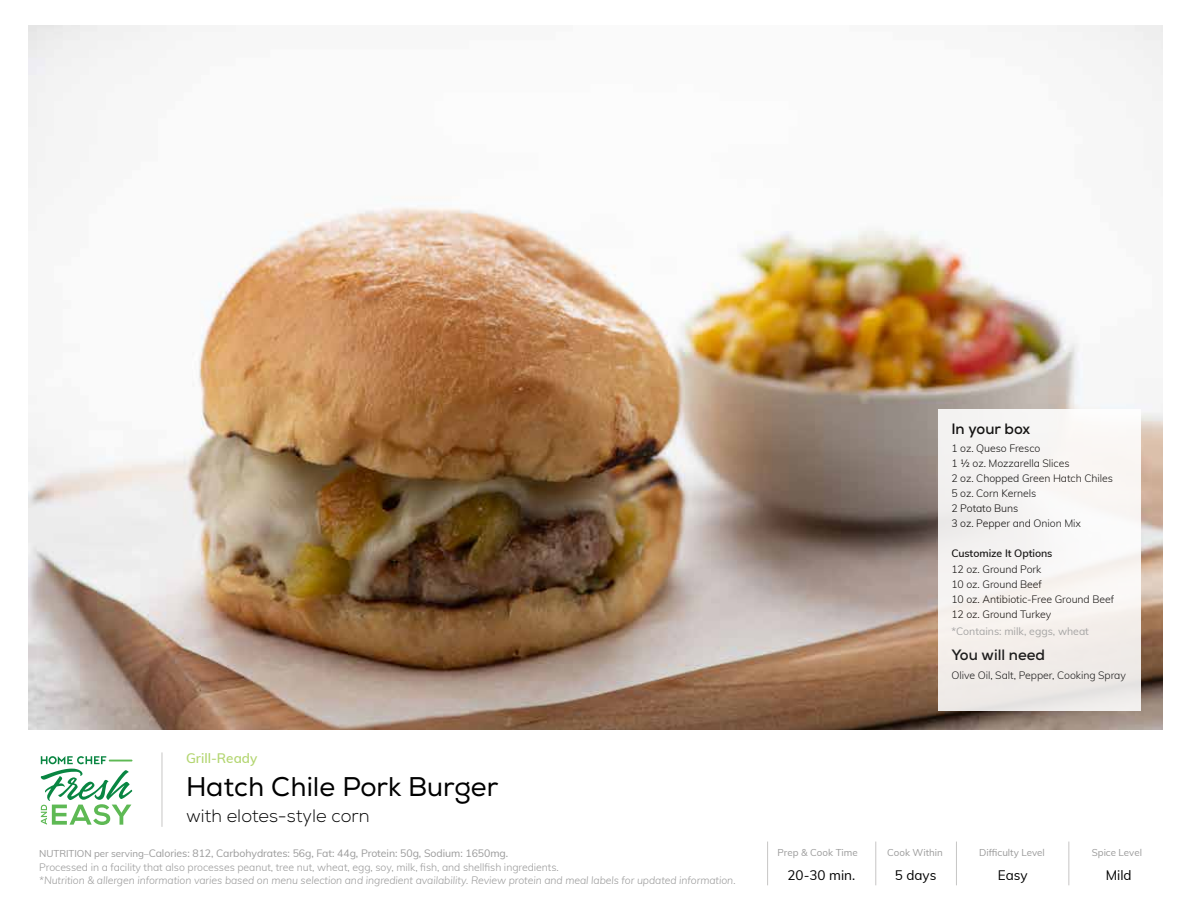
<style>
.page{position:relative;width:1188px;height:918px;background:#fff}
.page>*{position:absolute;margin:0;border:0;box-sizing:border-box;transform-origin:0 0}
.t1{font:27px "Nexa";color:#000}
.t2{font:300 18px "Nexa";color:#000}
.t3{font:700 15px "Nexa";color:#000}
.t4{font:13.5px "Muli";color:#000}
.t5{font:600 13.5px "Muli";color:#b4d672}
.t6{font:300 10.5px/15px "Muli";letter-spacing:-.005em;color:#000}
.t7{font:300 10.5px/13.5px "Muli";letter-spacing:-.005em;color:#9a9a9a}
.t8{font:italic 300 10.5px "Muli";letter-spacing:-.005em;color:#9a9a9a}
.t9{font:10.5px "Muli";color:#9a9a9a}
.t10{font:600 10.5px "Muli";letter-spacing:-.005em;color:#000}
.t11{font:9.75px "Muli";color:#9a9a9a}
.s1{font-weight:400;font-size:9.75px}
.s2{font-weight:400}
</style>
<div class="page">
<img style="left:29px;top:26px;width:1133px;height:704px">
<hr style="left:162px;top:752px;width:1px;height:75px;background:#c7c6c5">
<div style="left:938px;top:410px;width:203px;height:301px;background:#f5f3f1"></div>
<svg style="left:41px;top:756px;width:91px;height:69px"></svg>
<hr style="left:875px;top:842px;width:1px;height:43px;background:#c7c6c5">
<hr style="left:956px;top:842px;width:1px;height:43px;background:#c7c6c5">
<hr style="left:1068px;top:842px;width:1px;height:43px;background:#c7c6c5">
<hr style="left:767px;top:842px;width:1px;height:43px;background:#c7c6c5">
<p class="t5" style="left:186px;top:749px;width:73px">Grill-Ready</p>
<h1 class="t1" style="left:186px;top:771px;width:314px">Hatch Chile Pork Burger</h1>
<h2 class="t2" style="left:186px;top:805px;width:185px">with elotes-style corn</h2>
<p class="t7" style="left:39px;top:846px;width:521px"><span class="s1">NUTRITION per serving–</span><span class="s2">Calories: 812, Carbohydrates: 56g, Fat: 44g, Protein: 50g, Sodium: 1650mg.<br></span>Processed in a facility that also processes peanut, tree nut, wheat, egg, soy, milk, fish, and shellfish ingredients.</p>
<p class="t8" style="left:39px;top:873px;width:698px">*Nutrition &amp; allergen information varies based on menu selection and ingredient availability. Review protein and meal labels for updated information.</p>
<h3 class="t3" style="left:951px;top:419px;width:80px">In your box</h3>
<p class="t6" style="left:951px;top:441px;width:163px">1 oz. Queso Fresco<br>1 ½ oz. Mozzarella Slices<br>2 oz. Chopped Green Hatch Chiles<br>5 oz. Corn Kernels<br>2 Potato Buns<br>3 oz. Pepper and Onion Mix</p>
<p class="t10" style="left:951px;top:546px;width:103px">Customize It Options</p>
<p class="t6" style="left:951px;top:561px;width:164px">12 oz. Ground Pork<br>10 oz. Ground Beef<br>10 oz. Antibiotic-Free Ground Beef<br>12 oz. Ground Turkey</p>
<p class="t9" style="left:951px;top:624px;width:139px">*Contains: milk, eggs, wheat</p>
<h3 class="t3" style="left:951px;top:645px;width:95px">You will need</h3>
<p class="t6" style="left:951px;top:667px;width:176px">Olive Oil, Salt, Pepper, Cooking Spray</p>
<p class="t11" style="left:778px;top:845px;width:82px">Prep &amp; Cook Time</p>
<p class="t11" style="left:887px;top:845px;width:57px">Cook Within</p>
<p class="t11" style="left:979px;top:845px;width:67px">Difficulty Level</p>
<p class="t11" style="left:1092px;top:845px;width:52px">Spice Level</p>
<p class="t4" style="left:787px;top:865px;width:69px">20-30 min.</p>
<p class="t4" style="left:895px;top:865px;width:43px">5 days</p>
<p class="t4" style="left:998px;top:865px;width:31px">Easy</p>
<p class="t4" style="left:1106px;top:865px;width:27px">Mild</p>
</div>
